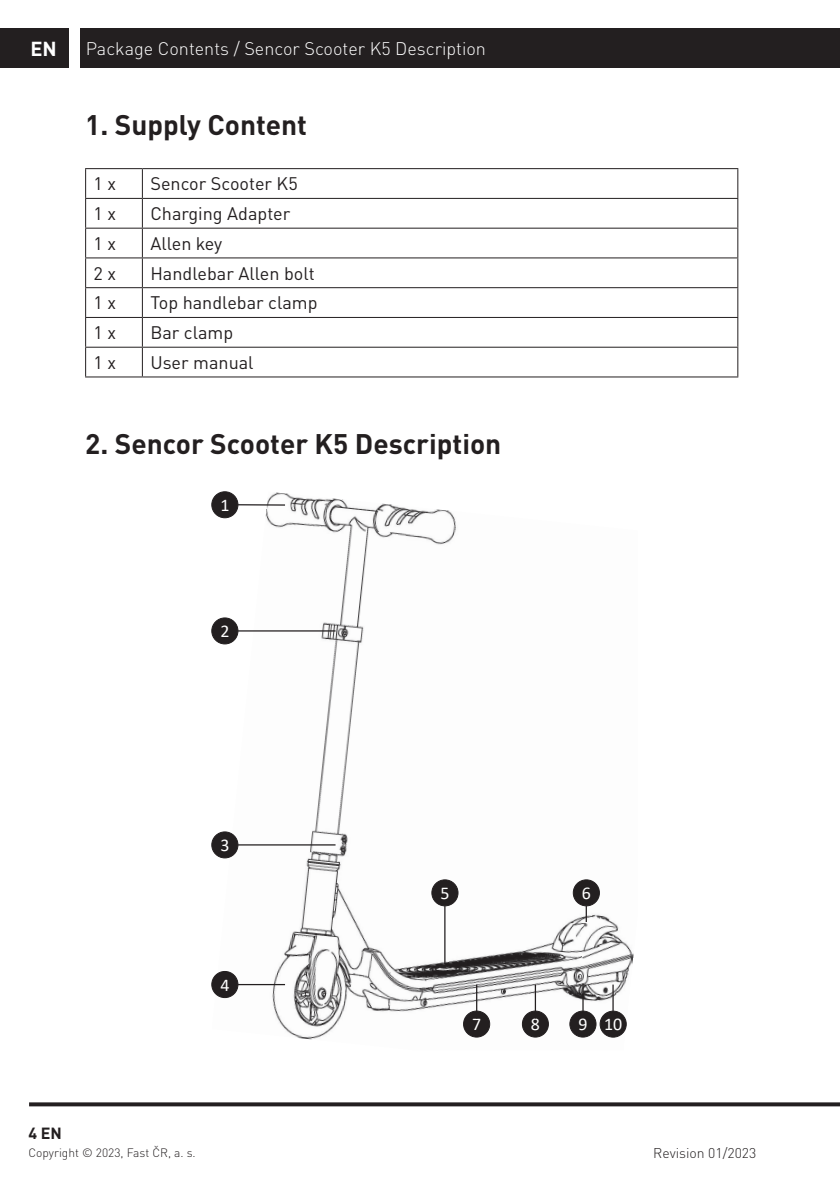
<style>
.page{position:relative;width:840px;height:1191px;background:#fff}
.page>*{position:absolute;margin:0;border:0;box-sizing:border-box;transform-origin:0 0}
.t1{font:700 28px "DIN Pro";color:#231f20}
.t2{font:700 20px "DIN Pro";color:#fff}
.t3{font:18px "DIN Pro";color:#231f20}
.t4{font:300 18px "DIN Pro";color:#fff}
.t5{font:18px "Calibri";color:#fff}
.t6{font:700 16px "DIN Pro";color:#231f20}
.t7{font:300 14px "DIN Pro";color:#231f20}
.t8{font:300 12px "DIN Pro";color:#231f20}
</style>
<div class="page">
<svg style="left:29px;top:1102px;width:810px;height:4px;background:#373435"></svg>
<div style="left:0;top:28px;width:68px;height:40px;background:#231f20"></div>
<div style="left:80px;top:28px;width:759px;height:40px;background:#231f20"></div>
<hr style="left:85px;top:168px;width:57px;height:1px;background:#231f20">
<hr style="left:142px;top:168px;width:596px;height:1px;background:#231f20">
<hr style="left:85px;top:198px;width:57px;height:1px;background:#231f20">
<hr style="left:142px;top:198px;width:596px;height:1px;background:#231f20">
<hr style="left:85px;top:228px;width:57px;height:1px;background:#231f20">
<hr style="left:142px;top:228px;width:596px;height:1px;background:#231f20">
<hr style="left:85px;top:257px;width:57px;height:1px;background:#231f20">
<hr style="left:142px;top:257px;width:596px;height:1px;background:#231f20">
<hr style="left:85px;top:287px;width:57px;height:1px;background:#231f20">
<hr style="left:142px;top:287px;width:596px;height:1px;background:#231f20">
<hr style="left:85px;top:317px;width:57px;height:1px;background:#231f20">
<hr style="left:142px;top:317px;width:596px;height:1px;background:#231f20">
<hr style="left:85px;top:347px;width:57px;height:1px;background:#231f20">
<svg style="left:85px;top:169px;width:1px;height:207px"></svg>
<hr style="left:142px;top:347px;width:596px;height:1px;background:#231f20">
<svg style="left:142px;top:169px;width:1px;height:207px"></svg>
<svg style="left:737px;top:169px;width:1px;height:207px"></svg>
<hr style="left:85px;top:376px;width:57px;height:1px;background:#231f20">
<hr style="left:142px;top:376px;width:596px;height:1px;background:#231f20">
<img style="left:212px;top:492px;width:422px;height:548px">
<div style="left:212px;top:492px;width:26px;height:26px;background:#231f20;border-radius:50%"></div>
<div style="left:211px;top:491px;width:27px;height:27px;border:1px solid #231f20;border-radius:50%"></div>
<hr style="left:238px;top:504px;width:47px;height:1px;background:#231f20">
<div style="left:212px;top:618px;width:26px;height:26px;background:#231f20;border-radius:50%"></div>
<div style="left:211px;top:617px;width:27px;height:27px;border:1px solid #231f20;border-radius:50%"></div>
<hr style="left:238px;top:630px;width:97px;height:1px;background:#231f20">
<div style="left:212px;top:832px;width:26px;height:26px;background:#231f20;border-radius:50%"></div>
<div style="left:211px;top:831px;width:27px;height:27px;border:1px solid #231f20;border-radius:50%"></div>
<hr style="left:238px;top:844px;width:97px;height:1px;background:#231f20">
<div style="left:212px;top:971px;width:26px;height:26px;background:#231f20;border-radius:50%"></div>
<div style="left:211px;top:971px;width:27px;height:27px;border:1px solid #231f20;border-radius:50%"></div>
<hr style="left:238px;top:984px;width:47px;height:1px;background:#231f20">
<div style="left:431px;top:880px;width:27px;height:26px;background:#231f20;border-radius:50%"></div>
<div style="left:431px;top:879px;width:27px;height:27px;border:1px solid #231f20;border-radius:50%"></div>
<hr style="left:444px;top:906px;width:1px;height:58px;background:#231f20">
<div style="left:573px;top:880px;width:26px;height:26px;background:#231f20;border-radius:50%"></div>
<div style="left:572px;top:879px;width:27px;height:27px;border:1px solid #231f20;border-radius:50%"></div>
<svg style="left:585px;top:906px;width:1px;height:16px"></svg>
<div style="left:569px;top:1011px;width:26px;height:26px;background:#231f20;border-radius:50%"></div>
<div style="left:569px;top:1010px;width:27px;height:27px;border:1px solid #231f20;border-radius:50%"></div>
<hr style="left:582px;top:983px;width:1px;height:34px;background:#231f20">
<div style="left:599px;top:1011px;width:27px;height:26px;background:#231f20;border-radius:50%"></div>
<div style="left:599px;top:1011px;width:27px;height:26px;border:1px solid #231f20;border-radius:50%"></div>
<hr style="left:612px;top:984px;width:1px;height:34px;background:#231f20">
<div style="left:463px;top:1011px;width:26px;height:26px;background:#231f20;border-radius:50%"></div>
<div style="left:463px;top:1010px;width:27px;height:27px;border:1px solid #231f20;border-radius:50%"></div>
<hr style="left:476px;top:984px;width:1px;height:34px;background:#231f20">
<div style="left:522px;top:1011px;width:26px;height:26px;background:#231f20;border-radius:50%"></div>
<div style="left:521px;top:1010px;width:27px;height:27px;border:1px solid #231f20;border-radius:50%"></div>
<hr style="left:534px;top:984px;width:1px;height:34px;background:#231f20">
<p class="t2" style="left:30px;top:35px;width:28px">EN</p>
<p class="t4" style="left:86px;top:36px;width:401px">Package Contents / Sencor Scooter K5 Description</p>
<h1 class="t1" style="left:85px;top:106px;width:223px">1. Supply Content</h1>
<p class="t3" style="left:94px;top:170px;width:24px">1 x</p>
<p class="t3" style="left:150px;top:170px;width:149px">Sencor Scooter K5</p>
<p class="t3" style="left:94px;top:199px;width:24px">1 x</p>
<p class="t3" style="left:150px;top:199px;width:141px">Charging Adapter</p>
<p class="t3" style="left:94px;top:229px;width:24px">1 x</p>
<p class="t3" style="left:150px;top:229px;width:73px">Allen key</p>
<p class="t3" style="left:94px;top:259px;width:24px">2 x</p>
<p class="t3" style="left:150px;top:259px;width:166px">Handlebar Allen bolt</p>
<p class="t3" style="left:94px;top:289px;width:24px">1 x</p>
<p class="t3" style="left:150px;top:289px;width:168px">Top handlebar clamp</p>
<p class="t3" style="left:94px;top:318px;width:24px">1 x</p>
<p class="t3" style="left:150px;top:318px;width:84px">Bar clamp</p>
<p class="t3" style="left:94px;top:348px;width:24px">1 x</p>
<p class="t3" style="left:150px;top:348px;width:105px">User manual</p>
<h1 class="t1" style="left:85px;top:424px;width:417px">2. Sencor Scooter K5 Description</h1>
<p class="t5" style="left:220px;top:492px;width:11px">1</p>
<p class="t5" style="left:220px;top:618px;width:11px">2</p>
<p class="t6" style="left:28px;top:1122px;width:35px">4 EN</p>
<p class="t5" style="left:220px;top:832px;width:11px">3</p>
<p class="t5" style="left:220px;top:972px;width:11px">4</p>
<p class="t5" style="left:440px;top:880px;width:11px">5</p>
<p class="t5" style="left:581px;top:880px;width:11px">6</p>
<p class="t5" style="left:472px;top:1011px;width:11px">7</p>
<p class="t5" style="left:530px;top:1011px;width:11px">8</p>
<p class="t5" style="left:578px;top:1011px;width:45px">9 10</p>
<p class="t8" style="left:28px;top:1144px;width:169px">Copyright © 2023, Fast ČR, a. s.</p>
<p class="t7" style="left:653px;top:1143px;width:104px">Revision 01/2023</p>
</div>
